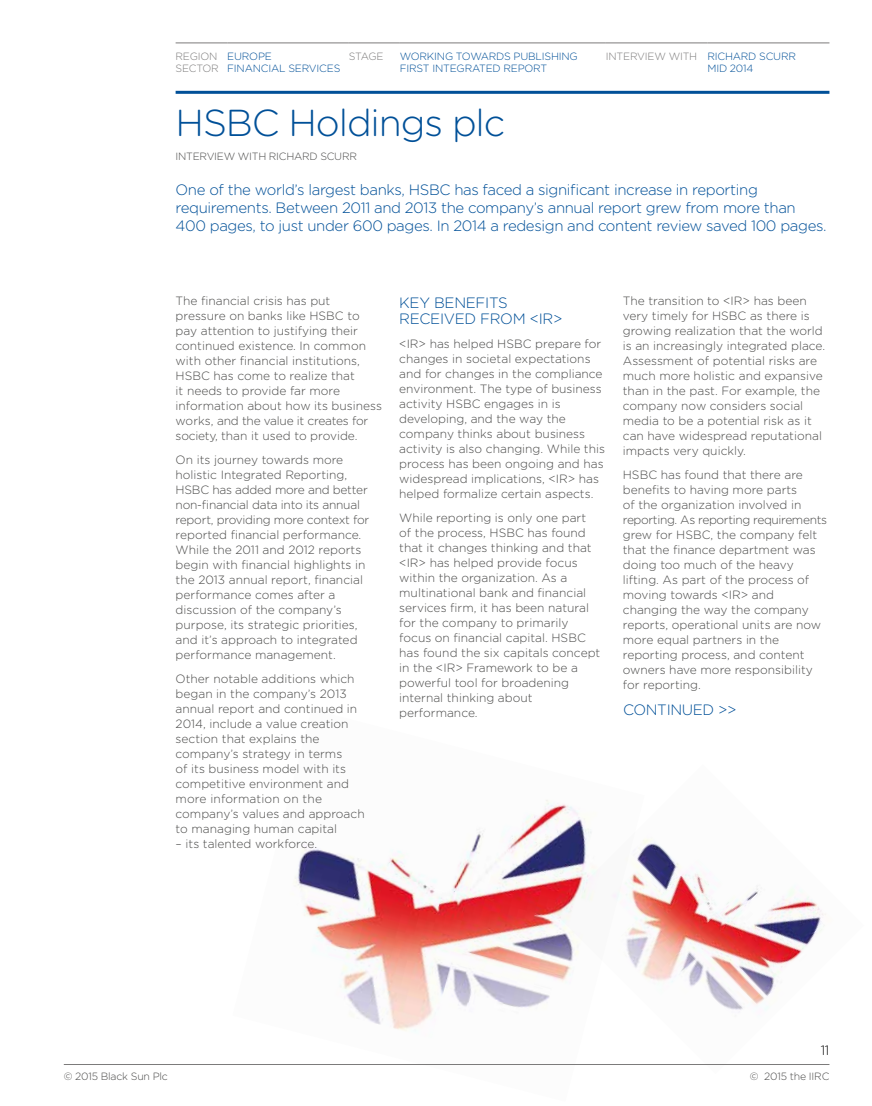
<style>
.page{position:relative;width:872px;height:1106px;background:#fff}
.page>*{position:absolute;margin:0;border:0;box-sizing:border-box;transform-origin:0 0}
.t1{font:300 37.5px "Gotham Rounded";letter-spacing:-.03em;color:#005098}
.t2{font:300 15px/18px "Gotham Rounded";letter-spacing:-.025em;color:#005098}
.t3{font:300 13.5px "Gotham Rounded";color:#000}
.t4{font:300 12px/15px "Gotham Rounded";color:#4a4a49}
.t5{font:300 10.5px/12px "Gotham Rounded";letter-spacing:-.02em;color:#005098}
.t6{font:300 10.5px "Gotham Rounded";letter-spacing:-.025em;color:#4a4a49}
.t7{font:300 10.5px/12px "Gotham Rounded";letter-spacing:-.02em;color:#7c7b7b}
.s1{color:#7c7b7b}
</style>
<div class="page">
<img style="left:644px;top:839px;width:186px;height:226px">
<img style="left:294px;top:800px;width:350px;height:232px">
<hr style="left:176px;top:91px;width:653px;height:3px;background:#005098">
<hr style="left:176px;top:43px;width:51px;height:1px;background:#7c7b7b">
<hr style="left:227px;top:43px;width:122px;height:1px;background:#7c7b7b">
<hr style="left:349px;top:43px;width:51px;height:1px;background:#7c7b7b">
<hr style="left:400px;top:43px;width:206px;height:1px;background:#7c7b7b">
<hr style="left:606px;top:43px;width:101px;height:1px;background:#7c7b7b">
<hr style="left:707px;top:43px;width:122px;height:1px;background:#7c7b7b">
<hr style="left:64px;top:1064px;width:765px;height:1px;background:#7c7b7b">
<p class="t7" style="left:176px;top:50px;width:45px">REGION<br>SECTOR</p>
<p class="t5" style="left:227px;top:50px;width:115px">EUROPE<br>FINANCIAL SERVICES</p>
<p class="t7" style="left:349px;top:50px;width:36px">STAGE</p>
<p class="t5" style="left:400px;top:50px;width:179px">WORKING TOWARDS PUBLISHING<br>FIRST INTEGRATED REPORT</p>
<p class="t5" style="left:707px;top:50px;width:90px;text-indent:-102px"><span class="s1">INTERVIEW WITH</span> RICHARD SCURR<br>MID 2014</p>
<h1 class="t1" style="left:176px;top:98px;width:331px">HSBC Holdings plc</h1>
<p class="t6" style="left:176px;top:149px;width:183px">INTERVIEW WITH RICHARD SCURR</p>
<p class="t2" style="left:176px;top:180px;width:652px">One of the world’s largest banks, HSBC has faced a significant increase in reporting requirements. Between 2011 and 2013 the company’s annual report grew from more than<br>400 pages, to just under 600 pages. In 2014 a redesign and content review saved 100 pages.</p>
<p class="t4" style="left:176px;top:293px;width:208px">The financial crisis has put pressure on banks like HSBC to pay attention to justifying their continued existence. In common with other financial institutions,<br>HSBC has come to realize that<br>it needs to provide far more information about how its business works, and the value it creates for society, than it used to provide.</p>
<p class="t4" style="left:176px;top:452px;width:195px">On its journey towards more holistic Integrated Reporting,<br>HSBC has added more and better non-financial data into its annual report, providing more context for reported financial performance.<br>While the 2011 and 2012 reports begin with financial highlights in the 2013 annual report, financial performance comes after a discussion of the company’s purpose, its strategic priorities, and it’s approach to integrated performance management.</p>
<p class="t4" style="left:176px;top:671px;width:191px">Other notable additions which began in the company’s 2013 annual report and continued in<br>2014, include a value creation section that explains the company’s strategy in terms<br>of its business model with its competitive environment and more information on the company’s values and approach to managing human capital</p>
<p class="t4" style="left:176px;top:836px;width:143px">– its talented workforce.</p>
<p class="t2" style="left:399px;top:293px;width:165px;line-height:16.5px">KEY BENEFITS<br>RECEIVED FROM &lt;IR&gt;</p>
<p class="t4" style="left:399px;top:335px;width:207px">&lt;IR&gt; has helped HSBC prepare for changes in societal expectations and for changes in the compliance environment. The type of business activity HSBC engages in is developing, and the way the company thinks about business activity is also changing. While this process has been ongoing and has widespread implications, &lt;IR&gt; has helped formalize certain aspects.</p>
<p class="t4" style="left:399px;top:509px;width:203px">While reporting is only one part of the process, HSBC has found that it changes thinking and that &lt;IR&gt; has helped provide focus within the organization. As a multinational bank and financial services firm, it has been natural for the company to primarily focus on financial capital. HSBC has found the six capitals concept in the &lt;IR&gt; Framework to be a powerful tool for broadening internal thinking about performance.</p>
<p class="t4" style="left:623px;top:293px;width:204px">The transition to &lt;IR&gt; has been very timely for HSBC as there is growing realization that the world is an increasingly integrated place.<br>Assessment of potential risks are much more holistic and expansive than in the past. For example, the company now considers social media to be a potential risk as it can have widespread reputational impacts very quickly.</p>
<p class="t4" style="left:623px;top:467px;width:206px">HSBC has found that there are benefits to having more parts<br>of the organization involved in reporting. As reporting requirements grew for HSBC, the company felt that the finance department was doing too much of the heavy lifting. As part of the process of moving towards &lt;IR&gt; and changing the way the company reports, operational units are now more equal partners in the reporting process, and content owners have more responsibility for reporting.</p>
<p class="t2" style="left:623px;top:699px;width:115px">CONTINUED &gt;&gt;</p>
<p class="t3" style="left:820px;top:1041px;width:10px">11</p>
<p class="t6" style="left:64px;top:1069px;width:106px">© 2015 Black Sun Plc</p>
<p class="t6" style="left:750px;top:1069px;width:81px">© 2015 the IIRC</p>
</div>
